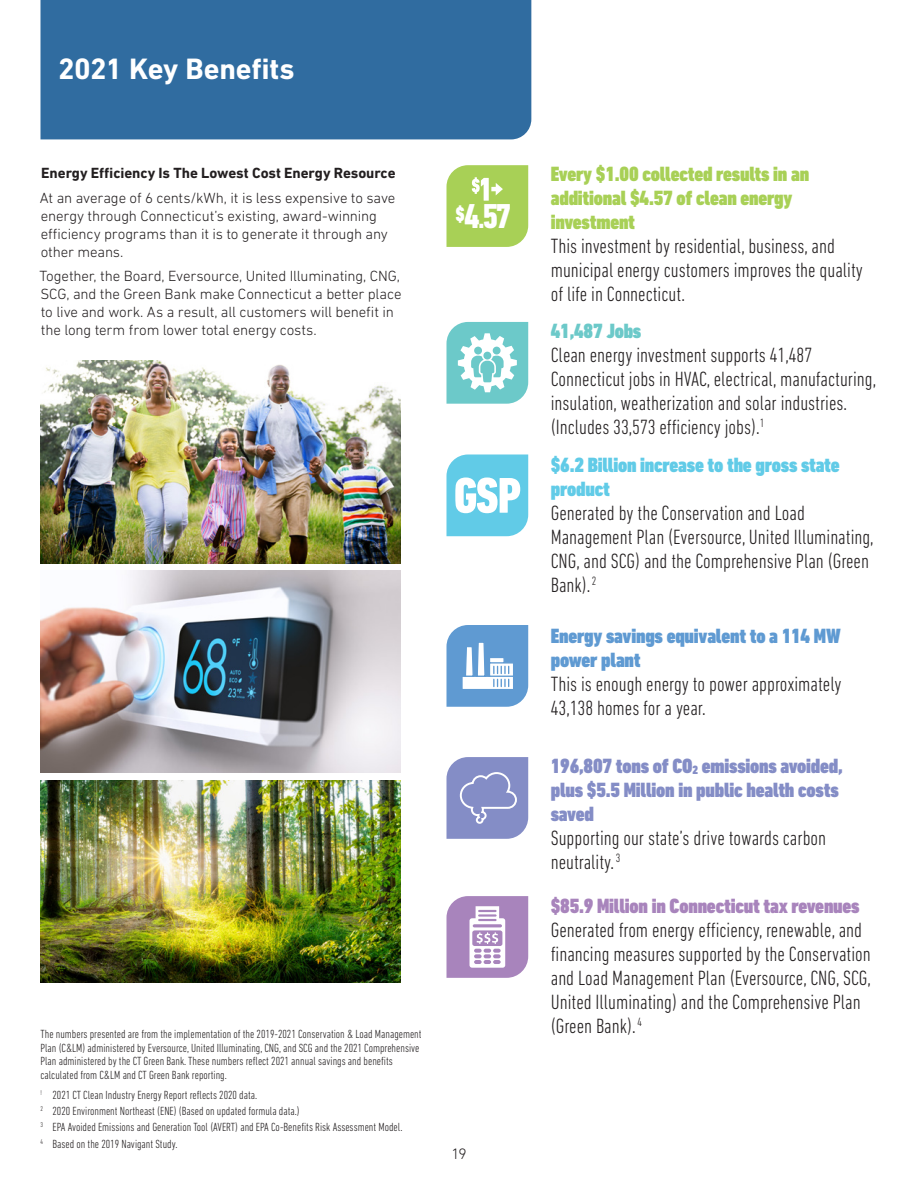
<style>
.page{position:relative;width:918px;height:1188px;background:#fff}
.page>*{position:absolute;margin:0;border:0;box-sizing:border-box;transform-origin:0 0}
.Page_Head__Main_Head{font:800 condensed 35.25px "DIN Next LT Pro";color:#fff}
.t1{font:700 30px "DIN Next LT Pro";letter-spacing:-.01em;color:#fff}
.t2{font:300 condensed 21px/24px "DIN Next LT Pro";color:#231f20}
.t3{font:900 condensed 21px/24px "DIN Next LT Pro";letter-spacing:-.01em;color:#848dc6}
.t4{font:900 condensed 21px/24px "DIN Next LT Pro";letter-spacing:-.01em;color:#a8d056}
.t5{font:900 condensed 21px/24px "DIN Next LT Pro";letter-spacing:-.01em;color:#61cbe7}
.t6{font:900 condensed 21px/24px "DIN Next LT Pro";letter-spacing:-.01em;color:#5f9ad2}
.t7{font:900 condensed 21px "DIN Next LT Pro";letter-spacing:-.01em;color:#a884bc}
.t8{font:900 condensed 21px "DIN Next LT Pro";letter-spacing:-.01em;color:#6cc9c9}
.Page_Head__Main_Head-2{font:900 condensed 20.25px "DIN Next LT Pro";color:#fff}
.t9{font:300 15.3px "DIN Next LT Pro";color:#231f20}
.t10{font:300 15px/18px "DIN Next LT Pro";letter-spacing:-.01em;color:#231f20}
.t11{font:700 15px "DIN Next LT Pro";letter-spacing:-.005em;color:#231f20}
.t12{font:300 condensed 12px/13.5px "DIN Next LT Pro";color:#231f20}
.s1{font-size:27px}
.s2{font-size:12.3px}
</style>
<div class="page">
<div style="left:40px;top:0;width:491px;height:139px;background:#306ca0"></div>
<svg style="left:447px;top:454px;width:81px;height:82px"></svg>
<svg style="left:447px;top:625px;width:81px;height:82px"></svg>
<svg style="left:447px;top:896px;width:81px;height:82px"></svg>
<svg style="left:447px;top:322px;width:81px;height:82px"></svg>
<svg style="left:447px;top:757px;width:81px;height:82px;background:#8e96ca"></svg>
<svg style="left:447px;top:165px;width:81px;height:82px;background:#aed362"></svg>
<img style="left:41px;top:571px;width:360px;height:202px">
<img style="left:41px;top:361px;width:360px;height:202px">
<img style="left:41px;top:780px;width:360px;height:203px">
<p class="t1" style="left:58px;top:51px;width:238px">2021 Key Benefits</p>
<p class="t11" style="left:41px;top:164px;width:356px">Energy Efficiency Is The Lowest Cost Energy Resource</p>
<p class="t10" style="left:40px;top:188px;width:357px">At an average of 6 cents/kWh, it is less expensive to save energy through Connecticut’s existing, award-winning efficiency programs than it is to generate it through any other means.</p>
<p class="t10" style="left:40px;top:267px;width:364px">Together, the Board, Eversource, United Illuminating, CNG, SCG, and the Green Bank make Connecticut a better place to live and work. As a result, all customers will benefit in the long term from lower total energy costs.</p>
<p class="Page_Head__Main_Head-2" style="left:455px;top:203px;width:11px">$</p>
<p class="Page_Head__Main_Head" style="left:464px;top:196px;width:48px">4<span class="s1">.</span>57</p>
<p class="t12" style="left:40px;top:1027px;width:383px">The numbers presented are from the implementation of the 2019-2021 Conservation &amp; Load Management Plan (C&amp;LM) administered by Eversource, United Illuminating, CNG, and SCG and the 2021 Comprehensive Plan administered by the CT Green Bank. These numbers reflect 2021 annual savings and benefits calculated from C&amp;LM and CT Green Bank reporting.</p>
<p class="t12" style="left:40px;top:1088px;width:218px"><sup>!</sup> 2021 CT Clean Industry Energy Report reflects 2020 data.</p>
<p class="t12" style="left:40px;top:1104px;width:261px"><sup>2</sup> 2020 Environment Northeast (ENE) (Based on updated formula data.)</p>
<p class="t12" style="left:40px;top:1120px;width:364px"><sup>3</sup> EPA Avoided Emissions and Generation Tool (AVERT) and EPA Co-Benefits Risk Assessment Model.</p>
<p class="t12" style="left:40px;top:1137px;width:138px"><sup>4</sup> Based on the 2019 Navigant Study.</p>
<p class="t9" style="left:451px;top:1145px;width:17px">19</p>
<p class="t4" style="left:551px;top:162px;width:260px">Every $1.00 collected results in an additional $4.57 of clean energy investment</p>
<p class="t2" style="left:551px;top:234px;width:314px">This investment by residential, business, and municipal energy customers improves the quality of life in Connecticut.</p>
<p class="t8" style="left:551px;top:319px;width:92px">41,487 Jobs</p>
<p class="t2" style="left:551px;top:343px;width:327px">Clean energy investment supports 41,487<br>Connecticut jobs in HVAC, electrical, manufacturing, insulation, weatherization and solar industries. (Includes 33,573 efficiency jobs).<sup>1</sup></p>
<p class="t5" style="left:551px;top:453px;width:291px">$6.2 Billion increase to the gross state product</p>
<p class="t2" style="left:551px;top:501px;width:324px">Generated by the Conservation and Load Management Plan (Eversource, United Illuminating, CNG, and SCG) and the Comprehensive Plan (Green Bank). <sup>2</sup></p>
<p class="t6" style="left:551px;top:624px;width:291px">Energy savings equivalent to a 114 MW power plant</p>
<p class="t2" style="left:551px;top:672px;width:292px">This is enough energy to power approximately<br>43,138 homes for a year.</p>
<p class="t3" style="left:551px;top:754px;width:294px">196,807 tons of CO<span class="s2">2</span> emissions avoided, plus $5.5 Million in public health costs saved</p>
<p class="t2" style="left:551px;top:825px;width:277px">Supporting our state’s drive towards carbon neutrality.<sup>3</sup></p>
<p class="t7" style="left:551px;top:894px;width:310px">$85.9 Million in Connecticut tax revenues</p>
<p class="t2" style="left:551px;top:918px;width:322px">Generated from energy efficiency, renewable, and financing measures supported by the Conservation and Load Management Plan (Eversource, CNG, SCG, United Illuminating) and the Comprehensive Plan (Green Bank). <sup>4</sup></p>
</div>
